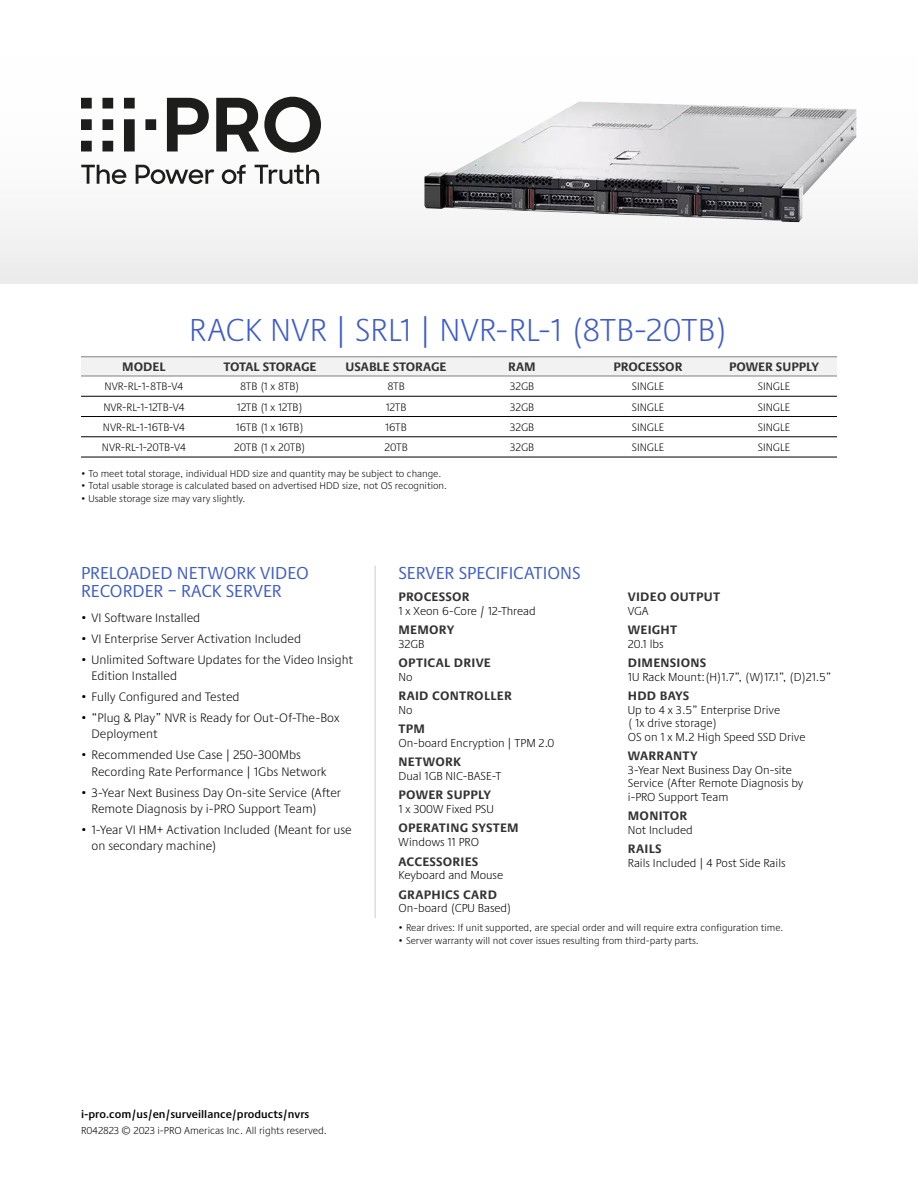
<style>
.page{position:relative;width:918px;height:1188px;background:#fff}
.page>*{position:absolute;margin:0;border:0;box-sizing:border-box;transform-origin:0 0}
.t1{font:300 33px "Praxis Next";letter-spacing:.01em;color:#3f5cc7}
.t2{font:18px/18px "Praxis Next";color:#3f5cc7}
.t3{font:300 12.75px/16.5px "Praxis Next";color:#000}
.t4{font:700 12.75px "Praxis Next";letter-spacing:.02em;color:#333}
.t5{font:700 12.75px "Praxis Next";color:#333}
.t6{font:700 12.75px "Praxis Next";letter-spacing:-.01em;color:#333}
.t7{font:300 12px/13.5px "Praxis Next";color:#000}
.t8{font:300 11.25px "Praxis Next";color:#000}
.t9{font:600 11.25px "Praxis Next";color:#000}
.t10{font:300 10.5px "Praxis Next";color:#000}
.t11{font:300 10.2px "Praxis Next";color:#000}
</style>
<div class="page">
<div style="left:0;top:0;width:918px;height:284px;background:linear-gradient(to right,#f9f9f9,#f9f9f9)"></div>
<svg style="left:81px;top:97px;width:240px;height:87px"></svg>
<hr style="left:375px;top:566px;width:1px;height:352px;background:#ccc">
<div style="left:81px;top:358px;width:756px;height:18px;background:#f2f2f2"></div>
<hr style="left:81px;top:357px;width:126px;height:1px;background:#808080">
<hr style="left:207px;top:357px;width:126px;height:1px;background:#808080">
<hr style="left:333px;top:357px;width:126px;height:1px;background:#808080">
<hr style="left:459px;top:357px;width:126px;height:1px;background:#808080">
<hr style="left:585px;top:357px;width:126px;height:1px;background:#808080">
<hr style="left:711px;top:357px;width:126px;height:1px;background:#808080">
<hr style="left:81px;top:437px;width:126px;height:1px;background:#000">
<hr style="left:207px;top:437px;width:126px;height:1px;background:#000">
<hr style="left:333px;top:437px;width:126px;height:1px;background:#000">
<hr style="left:459px;top:437px;width:126px;height:1px;background:#000">
<hr style="left:585px;top:437px;width:126px;height:1px;background:#000">
<hr style="left:711px;top:437px;width:126px;height:1px;background:#000">
<hr style="left:81px;top:457px;width:126px;height:1px;background:#000">
<hr style="left:207px;top:457px;width:126px;height:1px;background:#000">
<hr style="left:333px;top:457px;width:126px;height:1px;background:#000">
<hr style="left:459px;top:457px;width:126px;height:1px;background:#000">
<hr style="left:585px;top:457px;width:126px;height:1px;background:#000">
<hr style="left:711px;top:457px;width:126px;height:1px;background:#000">
<hr style="left:81px;top:376px;width:126px;height:1px;background:#808080">
<hr style="left:207px;top:376px;width:126px;height:1px;background:#808080">
<hr style="left:333px;top:376px;width:126px;height:1px;background:#808080">
<hr style="left:459px;top:376px;width:126px;height:1px;background:#808080">
<hr style="left:585px;top:376px;width:126px;height:1px;background:#808080">
<hr style="left:711px;top:376px;width:126px;height:1px;background:#808080">
<hr style="left:81px;top:396px;width:126px;height:1px;background:#000">
<hr style="left:207px;top:396px;width:126px;height:1px;background:#000">
<hr style="left:333px;top:396px;width:126px;height:1px;background:#000">
<hr style="left:459px;top:396px;width:126px;height:1px;background:#000">
<hr style="left:585px;top:396px;width:126px;height:1px;background:#000">
<hr style="left:711px;top:396px;width:126px;height:1px;background:#000">
<hr style="left:81px;top:416px;width:126px;height:1px;background:#000">
<hr style="left:207px;top:416px;width:126px;height:1px;background:#000">
<hr style="left:333px;top:416px;width:126px;height:1px;background:#000">
<hr style="left:459px;top:416px;width:126px;height:1px;background:#000">
<hr style="left:585px;top:416px;width:126px;height:1px;background:#000">
<hr style="left:711px;top:416px;width:126px;height:1px;background:#000">
<img style="left:424px;top:102px;width:432px;height:120px">
<h1 class="t1" style="left:189px;top:306px;width:541px">RACK NVR | SRL1 | NVR-RL-1 (8TB-20TB)</h1>
<p class="t4" style="left:122px;top:357px;width:45px">MODEL</p>
<p class="t6" style="left:224px;top:357px;width:94px">TOTAL STORAGE</p>
<p class="t5" style="left:346px;top:357px;width:102px">USABLE STORAGE</p>
<p class="t4" style="left:508px;top:357px;width:29px">RAM</p>
<p class="t5" style="left:614px;top:357px;width:70px">PROCESSOR</p>
<p class="t5" style="left:729px;top:357px;width:91px">POWER SUPPLY</p>
<p class="t8" style="left:105px;top:378px;width:80px">NVR-RL-1-8TB-V4</p>
<p class="t8" style="left:240px;top:378px;width:61px">8TB (1 x 8TB)</p>
<p class="t8" style="left:387px;top:378px;width:19px">8TB</p>
<p class="t8" style="left:510px;top:378px;width:26px">32GB</p>
<p class="t8" style="left:632px;top:378px;width:34px">SINGLE</p>
<p class="t8" style="left:758px;top:378px;width:34px">SINGLE</p>
<p class="t8" style="left:103px;top:398px;width:83px">NVR-RL-1-12TB-V4</p>
<p class="t8" style="left:237px;top:398px;width:68px">12TB (1 x 12TB)</p>
<p class="t8" style="left:386px;top:398px;width:22px">12TB</p>
<p class="t8" style="left:510px;top:398px;width:26px">32GB</p>
<p class="t8" style="left:632px;top:398px;width:34px">SINGLE</p>
<p class="t8" style="left:758px;top:398px;width:34px">SINGLE</p>
<p class="t8" style="left:103px;top:419px;width:84px">NVR-RL-1-16TB-V4</p>
<p class="t8" style="left:236px;top:419px;width:70px">16TB (1 x 16TB)</p>
<p class="t8" style="left:385px;top:419px;width:23px">16TB</p>
<p class="t8" style="left:510px;top:419px;width:26px">32GB</p>
<p class="t8" style="left:632px;top:419px;width:34px">SINGLE</p>
<p class="t8" style="left:758px;top:419px;width:34px">SINGLE</p>
<p class="t8" style="left:102px;top:439px;width:86px">NVR-RL-1-20TB-V4</p>
<p class="t8" style="left:234px;top:439px;width:73px">20TB (1 x 20TB)</p>
<p class="t8" style="left:384px;top:439px;width:25px">20TB</p>
<p class="t8" style="left:510px;top:439px;width:26px">32GB</p>
<p class="t8" style="left:632px;top:439px;width:34px">SINGLE</p>
<p class="t8" style="left:758px;top:439px;width:34px">SINGLE</p>
<p class="t11" style="left:81px;top:466px;width:362px">• To meet total storage, individual HDD size and quantity may be subject to change.</p>
<p class="t11" style="left:81px;top:478px;width:368px">• Total usable storage is calculated based on advertised HDD size, not OS recognition.</p>
<p class="t11" style="left:81px;top:491px;width:166px">• Usable storage size may vary slightly.</p>
<h2 class="t2" style="left:81px;top:563px;width:229px">PRELOADED NETWORK VIDEO<br>RECORDER – RACK SERVER</h2>
<p class="t3" style="left:81px;top:609px;width:121px">• VI Software Installed</p>
<p class="t3" style="left:81px;top:630px;width:222px">• VI Enterprise Server Activation Included</p>
<p class="t3" style="left:92px;top:651px;width:263px;text-indent:-11px">• Unlimited Software Updates for the Video Insight<br>Edition Installed</p>
<p class="t3" style="left:81px;top:688px;width:160px">• Fully Configured and Tested</p>
<p class="t3" style="left:92px;top:709px;width:249px;text-indent:-11px">• “Plug &amp; Play” NVR is Ready for Out-Of-The-Box<br>Deployment</p>
<p class="t3" style="left:92px;top:746px;width:236px;text-indent:-11px">• Recommended Use Case | 250-300Mbs<br>Recording Rate Performance | 1Gbs Network</p>
<p class="t3" style="left:92px;top:784px;width:251px;text-indent:-11px">• 3-Year Next Business Day On-site Service (After<br>Remote Diagnosis by i-PRO Support Team)</p>
<p class="t3" style="left:92px;top:821px;width:262px;text-indent:-11px">• 1-Year VI HM+ Activation Included (Meant for use on secondary machine)</p>
<h2 class="t2" style="left:399px;top:563px;width:184px">SERVER SPECIFICATIONS</h2>
<p class="t4" style="left:399px;top:587px;width:73px">PROCESSOR</p>
<p class="t7" style="left:399px;top:604px;width:139px">1 x Xeon 6-Core / 12-Thread</p>
<p class="t4" style="left:399px;top:620px;width:57px">MEMORY</p>
<p class="t7" style="left:399px;top:637px;width:27px">32GB</p>
<p class="t4" style="left:399px;top:653px;width:94px">OPTICAL DRIVE</p>
<p class="t7" style="left:399px;top:670px;width:16px">No</p>
<p class="t4" style="left:399px;top:686px;width:115px">RAID CONTROLLER</p>
<p class="t7" style="left:399px;top:703px;width:16px">No</p>
<p class="t4" style="left:399px;top:719px;width:28px">TPM</p>
<p class="t7" style="left:399px;top:736px;width:157px">On-board Encryption | TPM 2.0</p>
<p class="t4" style="left:399px;top:752px;width:64px">NETWORK</p>
<p class="t7" style="left:399px;top:769px;width:104px">Dual 1GB NIC-BASE-T</p>
<p class="t4" style="left:399px;top:785px;width:94px">POWER SUPPLY</p>
<p class="t7" style="left:399px;top:802px;width:97px">1 x 300W Fixed PSU</p>
<p class="t4" style="left:399px;top:818px;width:122px">OPERATING SYSTEM</p>
<p class="t7" style="left:399px;top:835px;width:82px">Windows 11 PRO</p>
<p class="t4" style="left:399px;top:851px;width:81px">ACCESSORIES</p>
<p class="t7" style="left:399px;top:868px;width:106px">Keyboard and Mouse</p>
<p class="t4" style="left:399px;top:884px;width:100px">GRAPHICS CARD</p>
<p class="t7" style="left:399px;top:901px;width:115px">On-board (CPU Based)</p>
<p class="t4" style="left:628px;top:587px;width:94px">VIDEO OUTPUT</p>
<p class="t7" style="left:628px;top:604px;width:22px">VGA</p>
<p class="t4" style="left:628px;top:620px;width:51px">WEIGHT</p>
<p class="t7" style="left:628px;top:637px;width:37px">20.1 lbs</p>
<p class="t4" style="left:628px;top:653px;width:80px">DIMENSIONS</p>
<p class="t7" style="left:628px;top:670px;width:205px">1U Rack Mount:(H)1.7”, (W)17.1”, (D)21.5”</p>
<p class="t4" style="left:628px;top:686px;width:63px">HDD BAYS</p>
<p class="t7" style="left:628px;top:703px;width:179px">Up to 4 x 3.5” Enterprise Drive<br>( 1x drive storage)<br>OS on 1 x M.2 High Speed SSD Drive</p>
<p class="t4" style="left:628px;top:746px;width:71px">WARRANTY</p>
<p class="t7" style="left:628px;top:763px;width:177px">3-Year Next Business Day On-site<br>Service (After Remote Diagnosis by i-PRO Support Team</p>
<p class="t4" style="left:628px;top:806px;width:61px">MONITOR</p>
<p class="t7" style="left:628px;top:823px;width:66px">Not Included</p>
<p class="t4" style="left:628px;top:839px;width:35px">RAILS</p>
<p class="t7" style="left:628px;top:856px;width:159px">Rails Included | 4 Post Side Rails</p>
<p class="t11" style="left:399px;top:920px;width:387px">• Rear drives: If unit supported, are special order and will require extra configuration time.</p>
<p class="t11" style="left:399px;top:933px;width:302px">• Server warranty will not cover issues resulting from third-party parts.</p>
<p class="t9" style="left:81px;top:1105px;width:230px">i-pro.com/us/en/surveillance/products/nvrs</p>
<p class="t10" style="left:81px;top:1123px;width:248px">R042823 © 2023 i-PRO Americas Inc. All rights reserved.</p>
</div>
